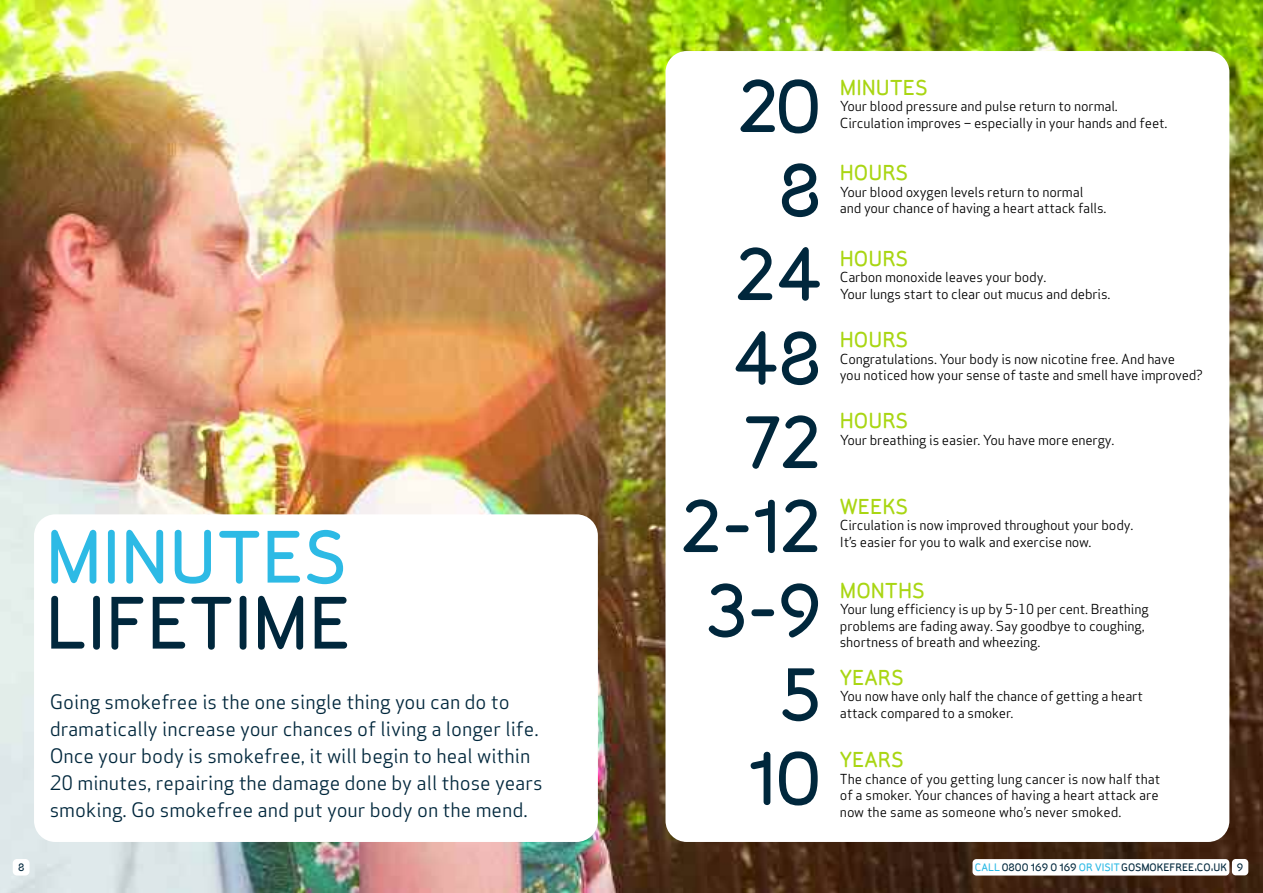
<style>
.page{position:relative;width:1263px;height:893px;background:#fff}
.page>*{position:absolute;margin:0;border:0;box-sizing:border-box;transform-origin:0 0}
.t1{font:500 72px/84px "Sylvia";color:#00273c;text-align:right}
.t2{font:500 72px "Sylvia";color:#2dbae5}
.t3{font:500 21px "Sylvia";color:#a9d613}
.t4{font:19.5px/27px "Apex Sans Book T";color:#00273c}
.t5{font:13.5px/16.5px "Apex Sans Book T";letter-spacing:-.01em;color:#000}
.t6{font:500 10.5px "Sylvia";color:#00273c}
.s1{color:#2dbae5}
</style>
<div class="page">
<img style="left:0;top:0;width:1263px;height:893px">
<div style="left:665px;top:51px;width:564px;height:791px;background:#fff;border-radius:21px"></div>
<div style="left:34px;top:514px;width:564px;height:328px;background:#fff;border-radius:21px"></div>
<div style="left:1232px;top:859px;width:16px;height:16px;background:#fff;border-radius:4px"></div>
<div style="left:972px;top:859px;width:257px;height:16px;background:#fff;border-radius:4px"></div>
<div style="left:13px;top:859px;width:17px;height:16px;background:#fff;border-radius:4px"></div>
<h1 class="t2" style="left:45px;top:531px;width:303px">MINUTES</h1>
<h1 class="t1" style="left:45px;top:588px;width:307px">LIFETIME</h1>
<p class="t4" style="left:50px;top:688px;width:494px">Going smokefree is the one single thing you can do to dramatically increase your chances of living a longer life.<br>Once your body is smokefree, it will begin to heal within 20 minutes, repairing the damage done by all those years smoking. Go smokefree and put your body on the mend.</p>
<h1 class="t1" style="left:681px;top:71px;width:142px">20<br>8<br>24<br>48<br>72<br>2-12<br>3-9<br>5<br>10</h1>
<h2 class="t3" style="left:840px;top:80px;width:89px">MINUTES</h2>
<p class="t5" style="left:840px;top:98px;width:329px">Your blood pressure and pulse return to normal.<br>Circulation improves – especially in your hands and feet.</p>
<h2 class="t3" style="left:840px;top:165px;width:70px">HOURS</h2>
<p class="t5" style="left:840px;top:183px;width:268px">Your blood oxygen levels return to normal and your chance of having a heart attack falls.</p>
<h2 class="t3" style="left:840px;top:251px;width:70px">HOURS</h2>
<p class="t5" style="left:840px;top:269px;width:272px">Carbon monoxide leaves your body.<br>Your lungs start to clear out mucus and debris.</p>
<h2 class="t3" style="left:840px;top:332px;width:70px">HOURS</h2>
<p class="t5" style="left:840px;top:350px;width:365px">Congratulations. Your body is now nicotine free. And have<br>you noticed how your sense of taste and smell have improved?</p>
<h2 class="t3" style="left:840px;top:413px;width:70px">HOURS</h2>
<p class="t5" style="left:840px;top:432px;width:276px">Your breathing is easier. You have more energy.</p>
<h2 class="t3" style="left:840px;top:498px;width:70px">WEEKS</h2>
<p class="t5" style="left:840px;top:517px;width:295px">Circulation is now improved throughout your body.<br>It’s easier for you to walk and exercise now.</p>
<h2 class="t3" style="left:840px;top:583px;width:86px">MONTHS</h2>
<p class="t5" style="left:840px;top:601px;width:310px">Your lung efficiency is up by 5-10 per cent. Breathing problems are fading away. Say goodbye to coughing, shortness of breath and wheezing.</p>
<h2 class="t3" style="left:840px;top:670px;width:65px">YEARS</h2>
<p class="t5" style="left:840px;top:688px;width:304px">You now have only half the chance of getting a heart attack compared to a smoker.</p>
<h2 class="t3" style="left:840px;top:752px;width:65px">YEARS</h2>
<p class="t5" style="left:840px;top:771px;width:322px">The chance of you getting lung cancer is now half that of a smoker. Your chances of having a heart attack are now the same as someone who’s never smoked.</p>
<p class="t6" style="left:18px;top:863px;width:8px">8</p>
<p class="t6" style="left:975px;top:864px;width:270px"><span class="s1">CALL</span>0800 169 0 169 <span class="s1">OR VISIT</span>GOSMOKEFREE.CO.UK 9</p>
</div>
